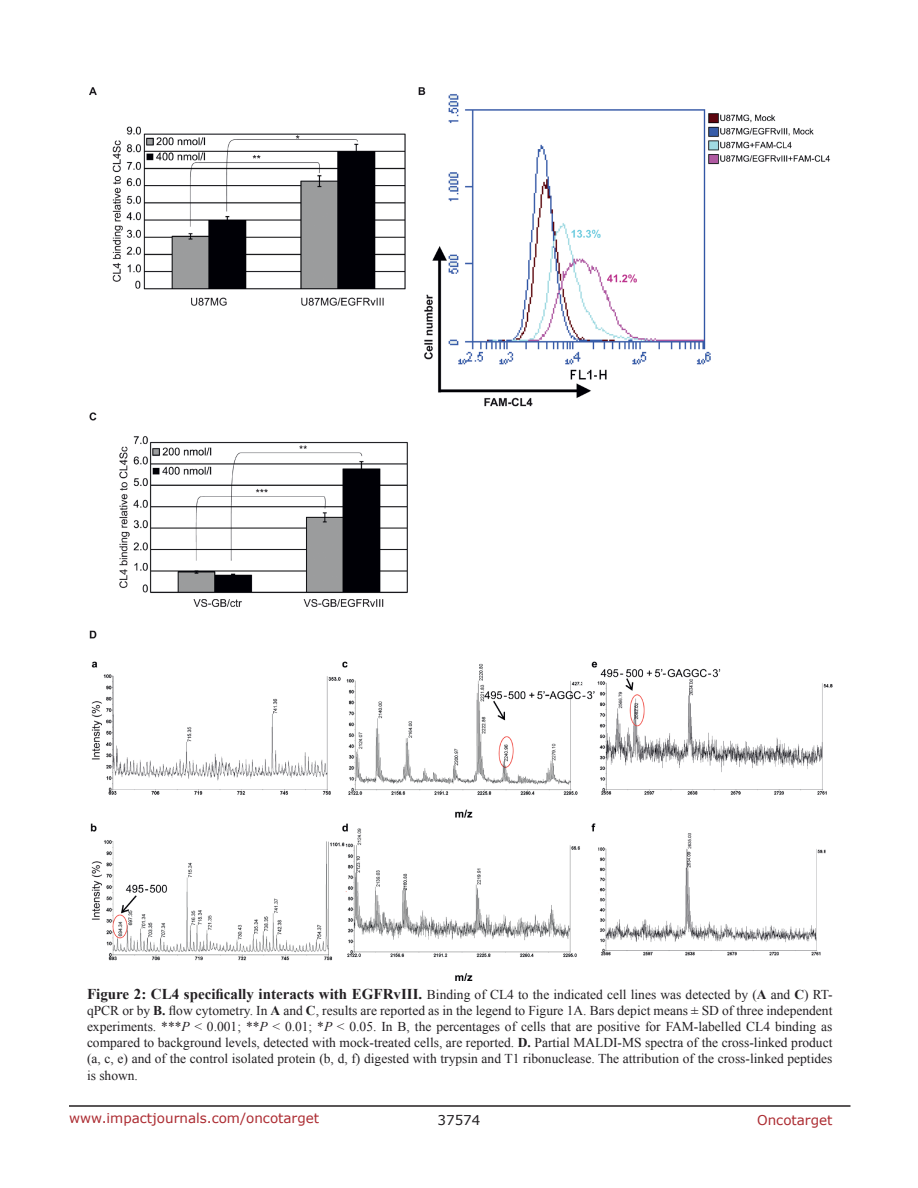
<style>
.page{position:relative;width:918px;height:1188px;background:#fff}
.page>*{position:absolute;margin:0;border:0;box-sizing:border-box;transform-origin:0 0}
.FigureText{font:13.5px/16.2px "Times New Roman";color:#221f22;text-align:justify}
.t1{font:13.5px "Verdana";color:#ac2b31}
.t2{font:13.5px "Verdana";color:#221f22}
.s1{font-weight:700;font-size:15px}
.s2{font-weight:700}
.s3{font-style:italic}
</style>
<div class="page">
<hr style="left:69px;top:1105px;width:781px;height:2px;background:#231f20">
<img style="left:90px;top:87px;width:743px;height:894px">
<p class="FigureText" style="left:87px;top:986px;width:747px"><span class="s1">Figure 2: CL4 specifically interacts with EGFRvIII.</span> Binding of CL4 to the indicated cell lines was detected by (<span class="s2">A</span> and <span class="s2">C</span>) RT&shy;qPCR or by <span class="s2">B.</span> flow cytometry. In <span class="s2">A</span> and <span class="s2">C</span>, results are reported as in the legend to Figure 1A. Bars depict means ± SD of three independent experiments. ***<span class="s3">P</span> &lt; 0.001; **<span class="s3">P</span> &lt; 0.01; *<span class="s3">P</span> &lt; 0.05. In B, the percentages of cells that are positive for FAM-labelled CL4 binding as compared to background levels, detected with mock-treated cells, are reported. <span class="s2">D.</span> Partial MALDI-MS spectra of the cross-linked product (a, c, e) and of the control isolated protein (b, d, f) digested with trypsin and T1 ribonuclease. The attribution of the cross-linked peptides is shown.</p>
<p class="t1" style="left:69px;top:1109px;width:252px">www.impactjournals.com/oncotarget</p>
<p class="t2" style="left:438px;top:1111px;width:44px">37574</p>
<p class="t1" style="left:757px;top:1111px;width:77px">Oncotarget</p>
</div>
